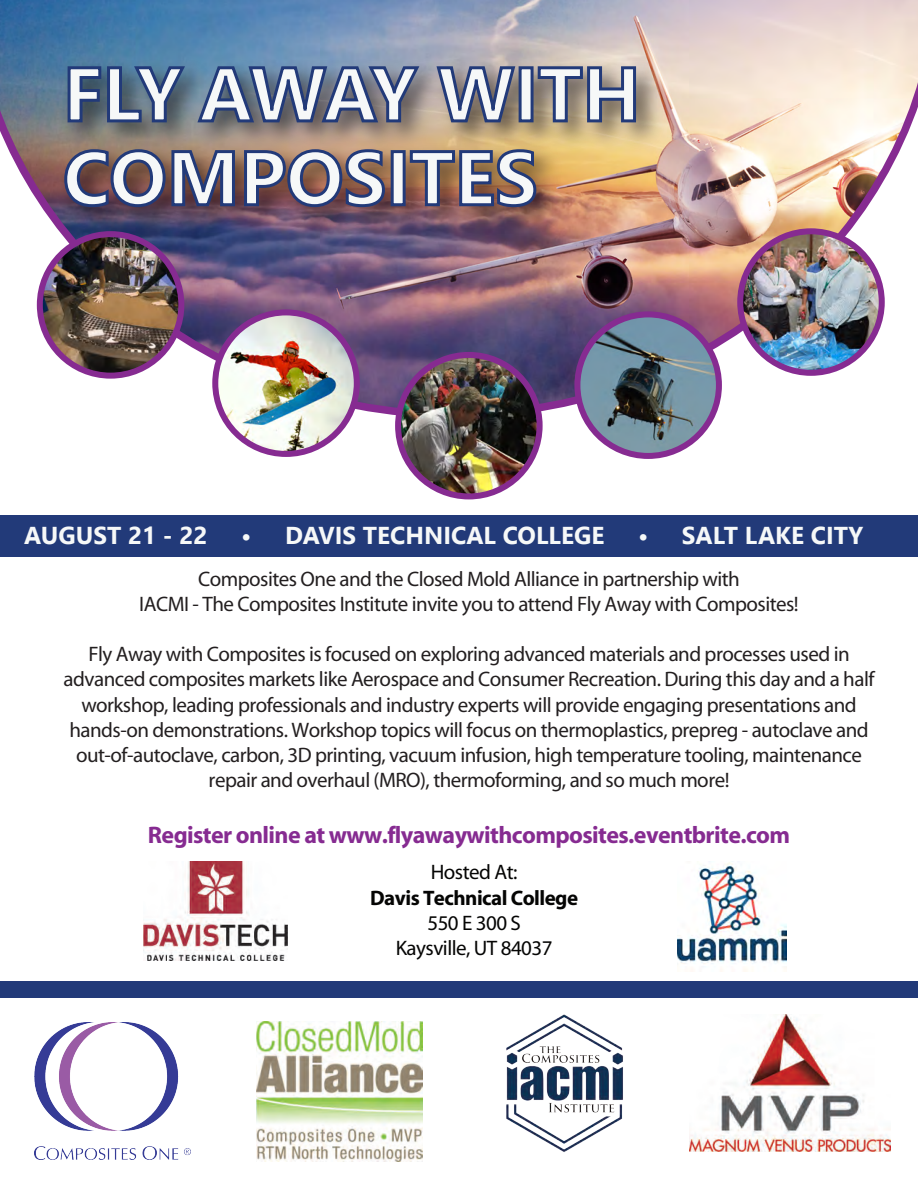
<style>
.page{position:relative;width:918px;height:1188px;background:#fff}
.page>*{position:absolute;margin:0;border:0;box-sizing:border-box;transform-origin:0 0}
.t1{font:700 75.9px/83.8px "Nirmala UI";color:#f6f8f8}
.t2{font:700 24.45px "Nirmala UI";color:#f6f8f8}
.t3{font:700 24px "Myriad";letter-spacing:-.025em;color:#862b91}
.t4{font:21px/25.2px "Myriad";letter-spacing:-.025em;color:#231f20;text-align:center}
.t5{font:21px/25.2px "Myriad";letter-spacing:-.025em;color:#050504;text-align:center}
.t6{font:700 21px "Myriad";letter-spacing:-.025em;color:#050504}
</style>
<div class="page">
<div style="left:0;top:515px;width:918px;height:42px;background:#223a79"></div>
<img style="left:35px;top:1023px;width:156px;height:136px">
<img style="left:257px;top:1021px;width:165px;height:140px">
<img style="left:506px;top:1014px;width:117px;height:138px">
<img style="left:690px;top:1015px;width:200px;height:136px">
<div style="left:0;top:981px;width:918px;height:17px;background:#223a79"></div>
<img style="left:144px;top:862px;width:143px;height:99px">
<img style="left:0;top:0;width:918px;height:418px">
<img style="left:398px;top:355px;width:142px;height:141px;border-radius:71px">
<div style="left:395px;top:352px;width:148px;height:147px;border:6px solid #862b91;border-radius:50%"></div>
<img style="left:40px;top:234px;width:141px;height:142px;border-radius:71px">
<div style="left:37px;top:231px;width:147px;height:148px;border:6px solid #862b91;border-radius:50%"></div>
<img style="left:740px;top:231px;width:142px;height:142px;border-radius:71px">
<div style="left:737px;top:228px;width:148px;height:148px;border:6px solid #862b91;border-radius:50%"></div>
<img style="left:50px;top:43px;width:625px;height:221px">
<svg style="left:66px;top:64px;width:121px;height:60px;background:#49607b"></svg>
<svg style="left:195px;top:64px;width:227px;height:60px;background:#5e6a83"></svg>
<svg style="left:435px;top:64px;width:82px;height:60px;background:#7c7981"></svg>
<div style="left:519px;top:66px;width:15px;height:56px;border:3px solid #223a79"></div>
<svg style="left:536px;top:65px;width:102px;height:59px;background:#888384"></svg>
<svg style="left:63px;top:148px;width:173px;height:61px;background:#614c56"></svg>
<svg style="left:243px;top:147px;width:144px;height:62px;background:#75585b"></svg>
<div style="left:391px;top:150px;width:15px;height:56px;border:3px solid #223a79"></div>
<svg style="left:408px;top:147px;width:130px;height:62px;background:#816458"></svg>
<img style="left:215px;top:312px;width:142px;height:142px;border-radius:71px">
<div style="left:212px;top:309px;width:148px;height:148px;border:6px solid #862b91;border-radius:50%"></div>
<img style="left:577px;top:314px;width:142px;height:142px;border-radius:71px">
<div style="left:574px;top:311px;width:148px;height:148px;border:6px solid #862b91;border-radius:50%"></div>
<img style="left:677px;top:862px;width:110px;height:109px">
<h1 class="t1" style="left:63px;top:46px;width:579px">FLY AWAY WITH<br>COMPOSITES</h1>
<p class="t2" style="left:24px;top:514px;width:185px">AUGUST 21 - 22</p>
<p class="t2" style="left:241px;top:514px;width:365px">• DAVIS TECHNICAL COLLEGE</p>
<p class="t2" style="left:638px;top:514px;width:227px">• SALT LAKE CITY</p>
<p class="t4" style="left:139px;top:567px;width:661px">Composites One and the Closed Mold Alliance in partnership with<br>IACMI - The Composites Institute invite you to attend Fly Away with Composites!</p>
<p class="t4" style="left:64px;top:642px;width:812px">Fly Away with Composites is focused on exploring advanced materials and processes used in advanced composites markets like Aerospace and Consumer Recreation. During this day and a half workshop, leading professionals and industry experts will provide engaging presentations and hands-on demonstrations. Workshop topics will focus on thermoplastics, prepreg - autoclave and out-of-autoclave, carbon, 3D printing, vacuum infusion, high temperature tooling, maintenance repair and overhaul (MRO), thermoforming, and so much more!</p>
<p class="t3" style="left:148px;top:823px;width:644px">Register online at www.flyawaywithcomposites.eventbrite.com</p>
<p class="t5" style="left:431px;top:861px;width:88px">Hosted At:</p>
<p class="t6" style="left:370px;top:887px;width:209px">Davis Technical College</p>
<p class="t5" style="left:396px;top:911px;width:158px">550 E 300 S<br>Kaysville, UT 84037</p>
</div>
